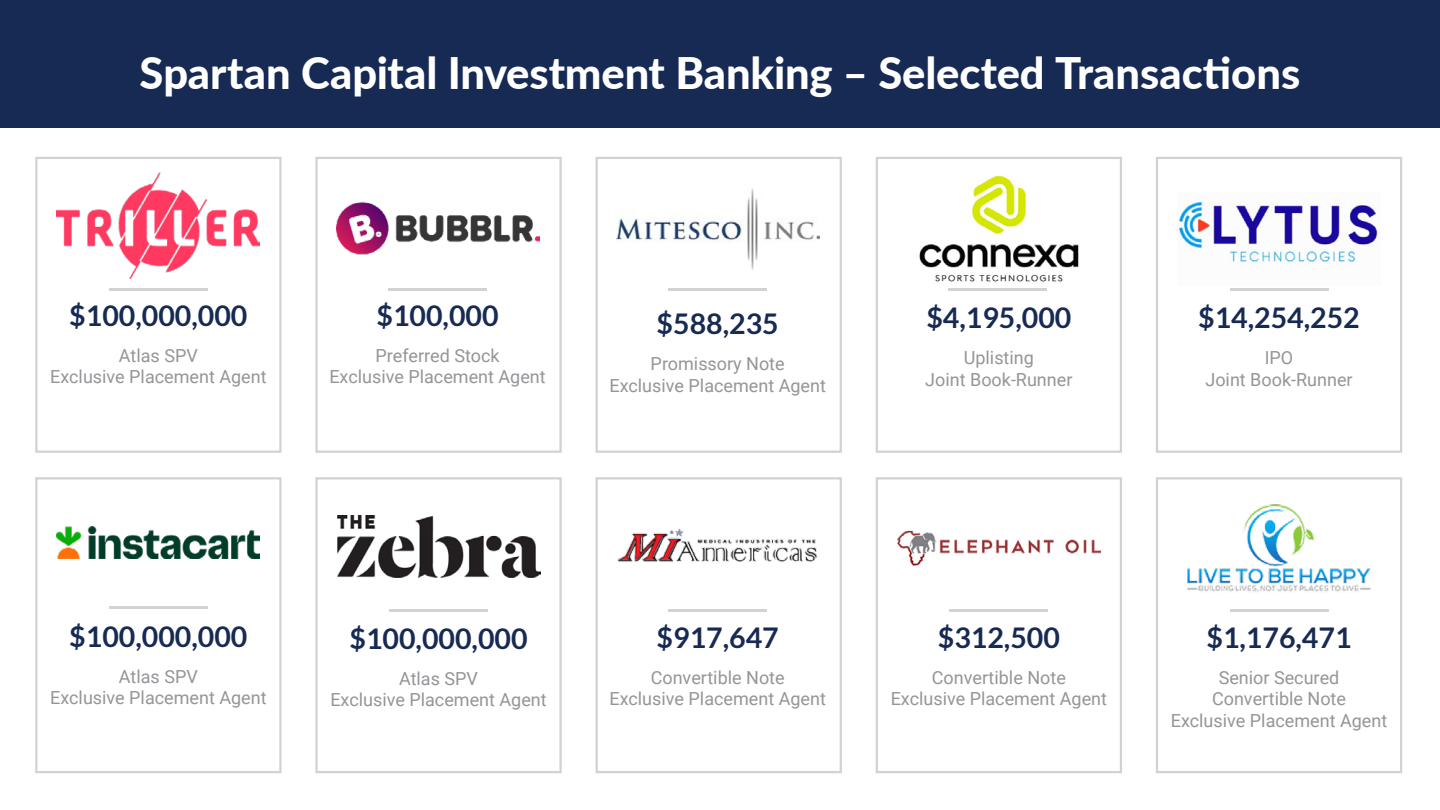
<style>
.page{position:relative;width:1440px;height:810px;background:#fff}
.page>*{position:absolute;margin:0;border:0;box-sizing:border-box;transform-origin:0 0}
.t1{font:800 43.5px "Lato";letter-spacing:-.005em;color:#fff}
.t2{font:700 28.5px "Lato";color:#172a54}
.t3{font:18px "Roboto";color:#939598}
</style>
<div class="page">
<div style="left:0;top:0;width:1440px;height:127px;background:#172a54"></div>
<div style="left:35px;top:157px;width:247px;height:296px;border:2px solid #d1d2d4"></div>
<div style="left:35px;top:477px;width:247px;height:296px;border:2px solid #d1d2d4"></div>
<div style="left:315px;top:157px;width:247px;height:296px;border:2px solid #d1d2d4"></div>
<div style="left:315px;top:477px;width:247px;height:296px;border:2px solid #d1d2d4"></div>
<div style="left:596px;top:157px;width:246px;height:296px;border:2px solid #d1d2d4"></div>
<div style="left:596px;top:477px;width:246px;height:296px;border:2px solid #d1d2d4"></div>
<div style="left:876px;top:157px;width:246px;height:296px;border:2px solid #d1d2d4"></div>
<div style="left:876px;top:477px;width:246px;height:296px;border:2px solid #d1d2d4"></div>
<div style="left:1156px;top:157px;width:246px;height:296px;border:2px solid #d1d2d4"></div>
<div style="left:1156px;top:477px;width:246px;height:296px;border:2px solid #d1d2d4"></div>
<img style="left:1187px;top:504px;width:184px;height:89px">
<hr style="left:1230px;top:610px;width:98px;height:2px;background:#d1d2d4">
<img style="left:897px;top:530px;width:203px;height:36px">
<hr style="left:949px;top:610px;width:99px;height:2px;background:#d1d2d4">
<img style="left:617px;top:528px;width:201px;height:34px">
<hr style="left:668px;top:610px;width:99px;height:2px;background:#d1d2d4">
<img style="left:337px;top:515px;width:203px;height:63px">
<hr style="left:389px;top:609px;width:99px;height:2px;background:#d1d2d4">
<img style="left:57px;top:527px;width:203px;height:32px">
<hr style="left:109px;top:607px;width:99px;height:2px;background:#d1d2d4">
<img style="left:1177px;top:201px;width:201px;height:62px">
<hr style="left:1230px;top:288px;width:98px;height:3px;background:#d1d2d4">
<img style="left:919px;top:175px;width:160px;height:107px">
<hr style="left:948px;top:288px;width:99px;height:3px;background:#d1d2d4">
<img style="left:616px;top:188px;width:203px;height:82px">
<hr style="left:668px;top:288px;width:99px;height:2px;background:#d1d2d4">
<img style="left:336px;top:201px;width:203px;height:54px">
<hr style="left:388px;top:288px;width:99px;height:2px;background:#d1d2d4">
<img style="left:57px;top:172px;width:203px;height:106px">
<hr style="left:109px;top:288px;width:99px;height:2px;background:#d1d2d4">
<p class="t1" style="left:140px;top:41px;width:1162px">Spartan Capital Investment Banking – Selected Transactions</p>
<p class="t2" style="left:69px;top:299px;width:180px">$100,000,000</p>
<p class="t3" style="left:119px;top:343px;width:80px">Atlas SPV</p>
<p class="t3" style="left:50px;top:364px;width:218px">Exclusive Placement Agent</p>
<p class="t2" style="left:376px;top:299px;width:124px">$100,000</p>
<p class="t3" style="left:375px;top:343px;width:126px">Preferred Stock</p>
<p class="t3" style="left:329px;top:364px;width:218px">Exclusive Placement Agent</p>
<p class="t2" style="left:657px;top:307px;width:124px">$588,235</p>
<p class="t3" style="left:651px;top:351px;width:136px">Promissory Note</p>
<p class="t3" style="left:610px;top:373px;width:218px">Exclusive Placement Agent</p>
<p class="t2" style="left:926px;top:302px;width:147px">$4,195,000</p>
<p class="t3" style="left:964px;top:345px;width:72px">Uplisting</p>
<p class="t3" style="left:925px;top:367px;width:149px">Joint Book-Runner</p>
<p class="t2" style="left:1198px;top:302px;width:163px">$14,254,252</p>
<p class="t3" style="left:1265px;top:345px;width:30px">IPO</p>
<p class="t3" style="left:1205px;top:367px;width:149px">Joint Book-Runner</p>
<p class="t2" style="left:69px;top:620px;width:180px">$100,000,000</p>
<p class="t3" style="left:119px;top:664px;width:80px">Atlas SPV</p>
<p class="t3" style="left:50px;top:685px;width:218px">Exclusive Placement Agent</p>
<p class="t2" style="left:349px;top:622px;width:180px">$100,000,000</p>
<p class="t3" style="left:399px;top:666px;width:80px">Atlas SPV</p>
<p class="t3" style="left:330px;top:687px;width:218px">Exclusive Placement Agent</p>
<p class="t2" style="left:657px;top:621px;width:124px">$917,647</p>
<p class="t3" style="left:651px;top:665px;width:135px">Convertible Note</p>
<p class="t3" style="left:610px;top:686px;width:218px">Exclusive Placement Agent</p>
<p class="t2" style="left:938px;top:621px;width:124px">$312,500</p>
<p class="t3" style="left:932px;top:665px;width:135px">Convertible Note</p>
<p class="t3" style="left:891px;top:686px;width:218px">Exclusive Placement Agent</p>
<p class="t2" style="left:1206px;top:621px;width:147px">$1,176,471</p>
<p class="t3" style="left:1219px;top:665px;width:122px">Senior Secured</p>
<p class="t3" style="left:1212px;top:686px;width:135px">Convertible Note</p>
<p class="t3" style="left:1171px;top:708px;width:218px">Exclusive Placement Agent</p>
</div>
